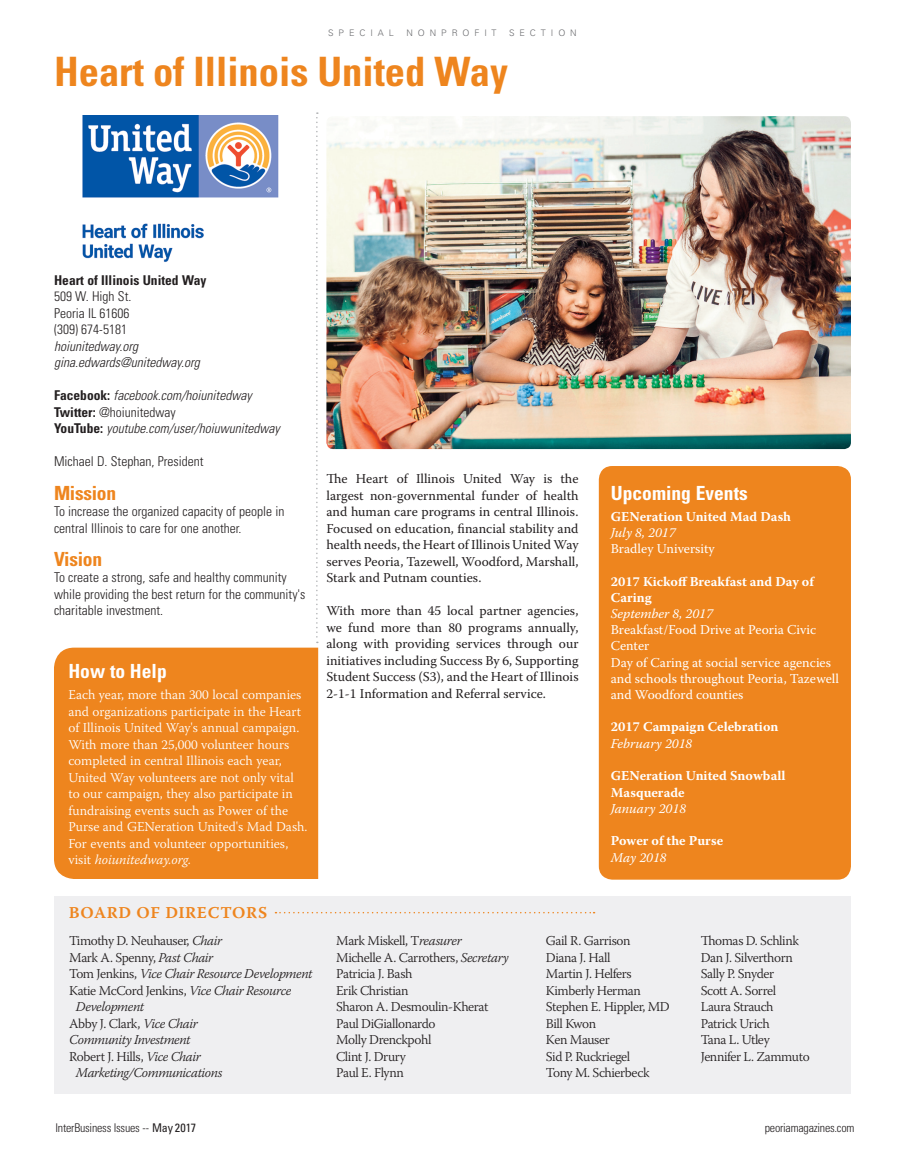
<style>
.page{position:relative;width:905px;height:1161px;background:#fff}
.page>*{position:absolute;margin:0;border:0;box-sizing:border-box;transform-origin:0 0}
.Article_Deck{font:700 condensed 40.5px "Univers";color:#ee851e}
.Article_Copy_-_No_In{font:700 condensed 19.5px "Univers";color:#fff}
.Article_Deck-2{font:700 condensed 19.5px "Univers";letter-spacing:-.015em;color:#ee851e}
.Article_Copy_-_No_In-2{font:16.5px "Warnock Pro Semibold Capt";letter-spacing:.03em;color:#ee851e}
.Warnock_Pro_-_No_Ind{font:300 13.5px "Warnock Pro";letter-spacing:-.03em;color:#231f20}
.Warnock_Pro_-_No_Ind-2{font:13.5px/16.5px "Warnock Pro";color:#231f20;text-align:justify}
.Article_Copy_-_No_In-3{font:300 13.5px/16.5px "Warnock Pro";color:#fff}
.Article_Copy_-_No_In-4{font:300 condensed 13.5px/16.5px "Univers";color:#231f20}
.Warnock_Pro_-_No_Ind-3{font:13.5px/16.2px "Warnock Pro";color:#fff}
.Warnock_Pro_-_No_Ind-4{font:700 13.5px/16.2px "Warnock Pro";color:#fff}
.Article_Copy_-_No_In-5{font:italic 300 condensed 13.5px "Univers";color:#231f20}
.Warnock_Pro_-_No_Ind-5{font:italic 300 13.5px "Warnock Pro";letter-spacing:-.03em;color:#231f20}
.Warnock_Pro_-_No_Ind-6{font:italic 13.5px "Warnock Pro";color:#fff}
.Article_Copy_-_No_In-6{font:700 condensed 13.5px "Univers";color:#231f20}
.t1{font:300 condensed 12px "Univers";letter-spacing:-.02em;color:#231f20}
.t2{font:300 9px "Univers";letter-spacing:.55em;color:#6c6d70}
.s1{font-weight:700;font-style:normal}
.s2{font-weight:700}
.s3{font-style:italic}
.s4{font-style:normal}
.s5{font-weight:400}
</style>
<div class="page">
<img style="left:326px;top:116px;width:524px;height:333px">
<svg style="left:316px;top:112px;width:2px;height:531px"></svg>
<div style="left:54px;top:648px;width:264px;height:231px;background:#ee851e"></div>
<div style="left:598px;top:466px;width:252px;height:414px;background:#ee851e;border-radius:14px"></div>
<img style="left:82px;top:115px;width:197px;height:147px">
<div style="left:54px;top:896px;width:796px;height:198px;background:#ececee"></div>
<svg style="left:275px;top:912px;width:319px;height:1px"></svg>
<p class="t2" style="left:328px;top:28px;width:67px">SPECIAL</p>
<p class="t2" style="left:406px;top:28px;width:92px">NONPROFIT</p>
<p class="t2" style="left:509px;top:28px;width:69px">SECTION</p>
<p class="Article_Deck" style="left:54px;top:47px;width:455px">Heart of Illinois United Way</p>
<p class="Article_Copy_-_No_In-6" style="left:54px;top:272px;width:154px">Heart of Illinois United Way</p>
<p class="Article_Copy_-_No_In-4" style="left:54px;top:289px;width:79px">509 W. High St.</p>
<p class="Article_Copy_-_No_In-4" style="left:54px;top:305px;width:77px">Peoria IL 61606</p>
<p class="Article_Copy_-_No_In-4" style="left:54px;top:322px;width:74px">(309) 674-5181</p>
<p class="Article_Copy_-_No_In-5" style="left:54px;top:338px;width:86px">hoiunitedway.org</p>
<p class="Article_Copy_-_No_In-5" style="left:54px;top:355px;width:147px">gina.edwards@unitedway.org</p>
<p class="Article_Copy_-_No_In-5" style="left:54px;top:388px;width:199px"><span class="s1">Facebook:</span> facebook.com/hoiunitedway</p>
<p class="Article_Copy_-_No_In-4" style="left:54px;top:404px;width:123px"><span class="s2">Twitter:</span> @hoiunitedway</p>
<p class="Article_Copy_-_No_In-5" style="left:54px;top:421px;width:227px"><span class="s1">YouTube:</span> youtube.com/user/hoiuwunitedway</p>
<p class="Article_Copy_-_No_In-4" style="left:54px;top:454px;width:151px">Michael D. Stephan, President</p>
<p class="Article_Deck-2" style="left:54px;top:481px;width:64px">Mission</p>
<p class="Article_Copy_-_No_In-4" style="left:54px;top:503px;width:232px">To increase the organized capacity of people in central Illinois to care for one another.</p>
<p class="Article_Deck-2" style="left:54px;top:547px;width:50px">Vision</p>
<p class="Article_Copy_-_No_In-4" style="left:54px;top:569px;width:253px">To create a strong, safe and healthy community while providing the best return for the community's charitable investment.</p>
<p class="Article_Copy_-_No_In" style="left:68px;top:659px;width:100px">How to Help</p>
<p class="Article_Copy_-_No_In-3" style="left:68px;top:686px;width:240px">Each year, more than 300 local companies and organizations participate in the Heart of Illinois United Way's annual campaign.<br>With more than 25,000 volunteer hours completed in central Illinois each year, United Way volunteers are not only vital to our campaign, they also participate in fundraising events such as Power of the Purse and GENeration United's Mad Dash.<br>For events and volunteer opportunities, visit <span class="s3">hoiunitedway.org.</span></p>
<p class="Article_Copy_-_No_In-2" style="left:69px;top:903px;width:200px">BOARD OF DIRECTORS</p>
<p class="Warnock_Pro_-_No_Ind-2" style="left:326px;top:470px;width:254px">The Heart of Illinois United Way is the largest non-governmental funder of health and human care programs in central Illinois.<br>Focused on education, financial stability and health needs, the Heart of Illinois United Way serves Peoria, Tazewell, Woodford, Marshall, Stark and Putnam counties.</p>
<p class="Warnock_Pro_-_No_Ind-2" style="left:326px;top:602px;width:254px">With more than 45 local partner agencies, we fund more than 80 programs annually, along with providing services through our initiatives including Success By 6, Supporting Student Success (S3), and the Heart of Illinois 2-1-1 Information and Referral service.</p>
<p class="Article_Copy_-_No_In" style="left:610px;top:481px;width:138px">Upcoming Events</p>
<p class="Warnock_Pro_-_No_Ind-4" style="left:610px;top:508px;width:182px">GENeration United Mad Dash</p>
<p class="Warnock_Pro_-_No_Ind-6" style="left:610px;top:524px;width:66px">July 8, 2017</p>
<p class="Warnock_Pro_-_No_Ind-3" style="left:610px;top:540px;width:105px">Bradley University</p>
<p class="Warnock_Pro_-_No_Ind-4" style="left:610px;top:573px;width:204px">2017 Kickoff Breakfast and Day of<br>Caring</p>
<p class="Warnock_Pro_-_No_Ind-6" style="left:610px;top:605px;width:104px">September 8, 2017</p>
<p class="Warnock_Pro_-_No_Ind-3" style="left:610px;top:621px;width:207px">Breakfast/Food Drive at Peoria Civic<br>Center</p>
<p class="Warnock_Pro_-_No_Ind-3" style="left:610px;top:654px;width:230px">Day of Caring at social service agencies and schools throughout Peoria, Tazewell and Woodford counties</p>
<p class="Warnock_Pro_-_No_Ind-4" style="left:610px;top:719px;width:169px">2017 Campaign Celebration</p>
<p class="Warnock_Pro_-_No_Ind-6" style="left:610px;top:735px;width:83px">February 2018</p>
<p class="Warnock_Pro_-_No_Ind-4" style="left:610px;top:767px;width:176px">GENeration United Snowball<br>Masquerade</p>
<p class="Warnock_Pro_-_No_Ind-6" style="left:610px;top:800px;width:77px">January 2018</p>
<p class="Warnock_Pro_-_No_Ind-4" style="left:610px;top:833px;width:114px">Power of the Purse</p>
<p class="Warnock_Pro_-_No_Ind-6" style="left:610px;top:849px;width:57px">May 2018</p>
<p class="Warnock_Pro_-_No_Ind" style="left:69px;top:932px;width:154px">Timothy D. Neuhauser, <span class="s3">Chair</span></p>
<p class="Warnock_Pro_-_No_Ind" style="left:69px;top:949px;width:146px">Mark A. Spenny, <span class="s3">Past Chair</span></p>
<p class="Warnock_Pro_-_No_Ind-5" style="left:69px;top:965px;width:245px"><span class="s4">Tom Jenkins,</span> Vice Chair Resource Development</p>
<p class="Warnock_Pro_-_No_Ind" style="left:69px;top:982px;width:224px">Katie McCord Jenkins, <span class="s3">Vice Chair Resource</span></p>
<p class="Warnock_Pro_-_No_Ind-5" style="left:76px;top:998px;width:70px">Development</p>
<p class="Warnock_Pro_-_No_Ind" style="left:69px;top:1015px;width:130px">Abby J. Clark, <span class="s3">Vice Chair</span></p>
<p class="Warnock_Pro_-_No_Ind-5" style="left:69px;top:1031px;width:123px">Community Investment</p>
<p class="Warnock_Pro_-_No_Ind" style="left:69px;top:1048px;width:133px">Robert J. Hills, <span class="s3">Vice Chair</span></p>
<p class="Warnock_Pro_-_No_Ind-5" style="left:76px;top:1064px;width:148px">Marketing/Communications</p>
<p class="t1" style="left:56px;top:1120px;width:142px">InterBusiness Issues -- <span class="s5">May 2017</span></p>
<p class="Warnock_Pro_-_No_Ind" style="left:336px;top:932px;width:127px">Mark Miskell, T<span class="s3">reasurer</span></p>
<p class="Warnock_Pro_-_No_Ind" style="left:336px;top:949px;width:174px">Michelle A. Carrothers, <span class="s3">Secretary</span></p>
<p class="Warnock_Pro_-_No_Ind" style="left:336px;top:965px;width:78px">Patricia J. Bash</p>
<p class="Warnock_Pro_-_No_Ind" style="left:336px;top:982px;width:74px">Erik Christian</p>
<p class="Warnock_Pro_-_No_Ind" style="left:336px;top:998px;width:154px">Sharon A. Desmoulin-Kherat</p>
<p class="Warnock_Pro_-_No_Ind" style="left:336px;top:1015px;width:101px">Paul DiGiallonardo</p>
<p class="Warnock_Pro_-_No_Ind" style="left:336px;top:1031px;width:97px">Molly Drenckpohl</p>
<p class="Warnock_Pro_-_No_Ind" style="left:336px;top:1048px;width:71px">Clint J. Drury</p>
<p class="Warnock_Pro_-_No_Ind" style="left:336px;top:1064px;width:69px">Paul E. Flynn</p>
<p class="Warnock_Pro_-_No_Ind" style="left:546px;top:932px;width:86px">Gail R. Garrison</p>
<p class="Warnock_Pro_-_No_Ind" style="left:546px;top:949px;width:66px">Diana J. Hall</p>
<p class="Warnock_Pro_-_No_Ind" style="left:546px;top:965px;width:87px">Martin J. Helfers</p>
<p class="Warnock_Pro_-_No_Ind" style="left:546px;top:982px;width:96px">Kimberly Herman</p>
<p class="Warnock_Pro_-_No_Ind" style="left:546px;top:998px;width:125px">Stephen E. Hippler, MD</p>
<p class="Warnock_Pro_-_No_Ind" style="left:546px;top:1015px;width:52px">Bill Kwon</p>
<p class="Warnock_Pro_-_No_Ind" style="left:546px;top:1031px;width:65px">Ken Mauser</p>
<p class="Warnock_Pro_-_No_Ind" style="left:546px;top:1048px;width:86px">Sid P. Ruckriegel</p>
<p class="Warnock_Pro_-_No_Ind" style="left:546px;top:1064px;width:105px">Tony M. Schierbeck</p>
<p class="Warnock_Pro_-_No_Ind" style="left:700px;top:932px;width:100px">Thomas D. Schlink</p>
<p class="Warnock_Pro_-_No_Ind" style="left:700px;top:949px;width:94px">Dan J. Silverthorn</p>
<p class="Warnock_Pro_-_No_Ind" style="left:700px;top:965px;width:75px">Sally P. Snyder</p>
<p class="Warnock_Pro_-_No_Ind" style="left:700px;top:982px;width:77px">Scott A. Sorrel</p>
<p class="Warnock_Pro_-_No_Ind" style="left:700px;top:998px;width:74px">Laura Strauch</p>
<p class="Warnock_Pro_-_No_Ind" style="left:700px;top:1015px;width:70px">Patrick Urich</p>
<p class="Warnock_Pro_-_No_Ind" style="left:700px;top:1031px;width:71px">Tana L. Utley</p>
<p class="Warnock_Pro_-_No_Ind" style="left:700px;top:1048px;width:110px">Jennifer L. Zammuto</p>
<p class="t1" style="left:764px;top:1120px;width:91px">peoriamagazines.com</p>
</div>
